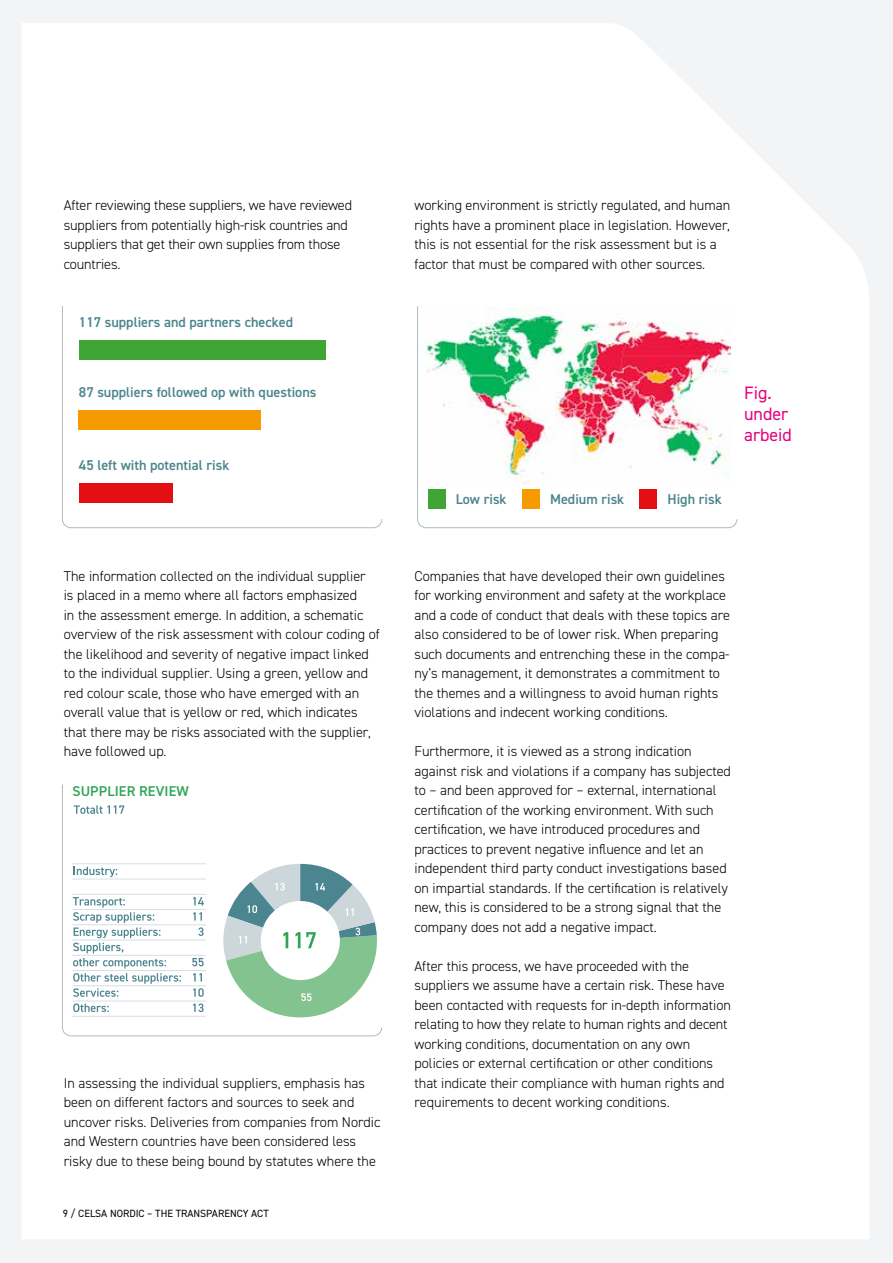
<style>
.page{position:relative;width:893px;height:1263px;background:#fff}
.page>*{position:absolute;margin:0;border:0;box-sizing:border-box;transform-origin:0 0}
.t1{font:18px/21px "DIN2014";color:#e6007d}
.t2{font:300 14.25px/19.5px "DIN2014";color:#000}
.t3{font:600 14.25px "DIN2014";color:#4b858e}
.t4{font:600 14.25px "DIN2014";letter-spacing:.01em;color:#31a557}
.t5{font:10.5px "DIN2014";color:#000}
</style>
<div class="page">
<div style="left:0;top:0;width:892px;height:1263px;background:#f2f4f6"></div>
<div style="left:22px;top:23px;width:847px;height:1216px;background:#fff"></div>
<svg style="left:62px;top:305px;width:321px;height:223px"></svg>
<img style="left:417px;top:305px;width:321px;height:223px">
<div style="left:62px;top:784px;width:321px;height:253px;background:#fff"></div>
<svg style="left:74px;top:867px;width:43px;height:10px"></svg>
<svg style="left:193px;top:897px;width:11px;height:8px"></svg>
<svg style="left:193px;top:912px;width:9px;height:9px"></svg>
<svg style="left:198px;top:927px;width:6px;height:9px"></svg>
<svg style="left:192px;top:958px;width:12px;height:8px"></svg>
<svg style="left:193px;top:973px;width:9px;height:8px"></svg>
<svg style="left:73px;top:897px;width:108px;height:100px"></svg>
<svg style="left:193px;top:988px;width:11px;height:9px"></svg>
<svg style="left:73px;top:1003px;width:36px;height:9px"></svg>
<svg style="left:193px;top:1003px;width:11px;height:9px"></svg>
<hr style="left:72px;top:1016px;width:134px;height:1px;background:#d6dfe2">
<hr style="left:72px;top:1001px;width:134px;height:1px;background:#d6dfe2">
<hr style="left:72px;top:985px;width:134px;height:1px;background:#d6dfe2">
<hr style="left:72px;top:970px;width:134px;height:1px;background:#d6dfe2">
<hr style="left:72px;top:955px;width:134px;height:1px;background:#d6dfe2">
<hr style="left:72px;top:940px;width:134px;height:1px;background:#d6dfe2">
<hr style="left:72px;top:924px;width:134px;height:1px;background:#d6dfe2">
<hr style="left:72px;top:909px;width:134px;height:1px;background:#d6dfe2">
<hr style="left:72px;top:894px;width:134px;height:1px;background:#d6dfe2">
<hr style="left:72px;top:879px;width:134px;height:1px;background:#d6dfe2">
<hr style="left:72px;top:863px;width:134px;height:1px;background:#d6dfe2">
<svg style="left:74px;top:805px;width:50px;height:9px"></svg>
<svg style="left:222px;top:864px;width:162px;height:156px"></svg>
<p class="t2" style="left:64px;top:196px;width:290px">After reviewing these suppliers, we have reviewed suppliers from potentially high-risk countries and suppliers that get their own supplies from those countries.</p>
<p class="t3" style="left:79px;top:312px;width:216px">117 suppliers and partners checked</p>
<p class="t3" style="left:79px;top:383px;width:239px">87 suppliers followed op with questions</p>
<p class="t3" style="left:79px;top:456px;width:152px">45 left with potential risk</p>
<p class="t2" style="left:64px;top:566px;width:318px">The information collected on the individual supplier<br>is placed in a memo where all factors emphasized<br>in the assessment emerge. In addition, a schematic overview of the risk assessment with colour coding of the likelihood and severity of negative impact linked to the individual supplier. Using a green, yellow and red colour scale, those who have emerged with an overall value that is yellow or red, which indicates that there may be risks associated with the supplier, have followed up.</p>
<p class="t4" style="left:72px;top:781px;width:118px">SUPPLIER REVIEW</p>
<p class="t2" style="left:64px;top:1073px;width:318px">In assessing the individual suppliers, emphasis has been on different factors and sources to seek and uncover risks. Deliveries from companies from Nordic and Western countries have been considered less risky due to these being bound by statutes where the</p>
<p class="t5" style="left:63px;top:1207px;width:208px">9 / CELSA NORDIC – THE TRANSPARENCY ACT</p>
<p class="t2" style="left:414px;top:195px;width:317px">working environment is strictly regulated, and human rights have a prominent place in legislation. However, this is not essential for the risk assessment but is a factor that must be compared with other sources.</p>
<p class="t3" style="left:456px;top:489px;width:52px">Low risk</p>
<p class="t3" style="left:550px;top:489px;width:76px">Medium risk</p>
<p class="t3" style="left:667px;top:489px;width:56px">High risk</p>
<p class="t1" style="left:744px;top:382px;width:49px">Fig. under arbeid</p>
<p class="t2" style="left:414px;top:566px;width:317px">Companies that have developed their own guidelines for working environment and safety at the workplace and a code of conduct that deals with these topics are also considered to be of lower risk. When preparing such documents and entrenching these in the compa&shy;ny’s management, it demonstrates a commitment to the themes and a willingness to avoid human rights violations and indecent working conditions.</p>
<p class="t2" style="left:414px;top:741px;width:318px">Furthermore, it is viewed as a strong indication against risk and violations if a company has subjected to – and been approved for – external, international certification of the working environment. With such certification, we have introduced procedures and practices to prevent negative influence and let an independent third party conduct investigations based on impartial standards. If the certification is relatively new, this is considered to be a strong signal that the company does not add a negative impact.</p>
<p class="t2" style="left:414px;top:956px;width:318px">After this process, we have proceeded with the suppliers we assume have a certain risk. These have been contacted with requests for in-depth information relating to how they relate to human rights and decent working conditions, documentation on any own policies or external certification or other conditions that indicate their compliance with human rights and requirements to decent working conditions.</p>
</div>
